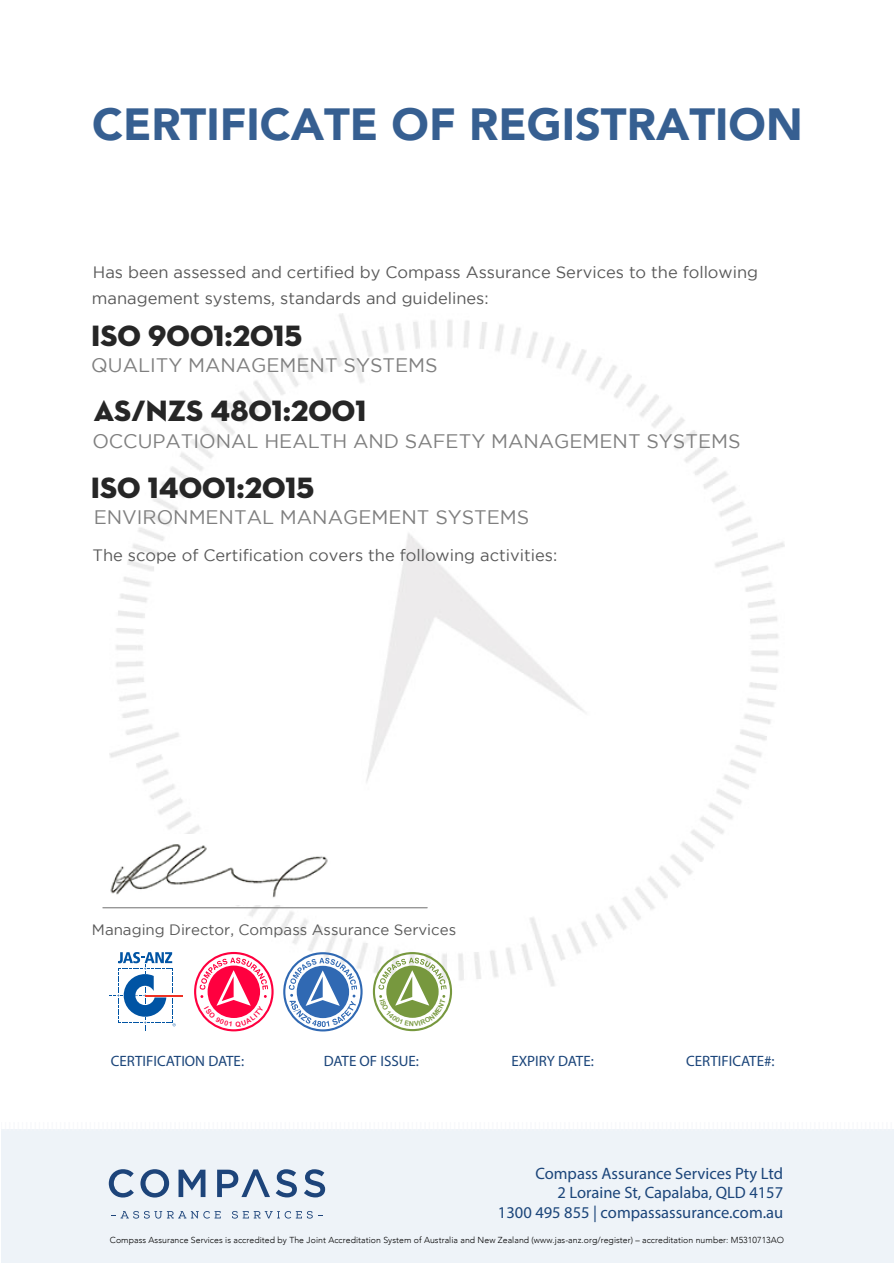
<style>
.page{position:relative;width:894px;height:1263px;background:#fff}
.page>*{position:absolute;margin:0;border:0;box-sizing:border-box;transform-origin:0 0}
.t1{font:900 45px "Avenir";color:#365f91}
.t2{font:30px "Neutra Disp Titling";color:#262626}
.t3{font:19.5px "Gotham";color:#7f7f7f}
.t4{font:16.5px/25.5px "Gotham";color:#595959}
.t5{font:16.5px/19.5px "Myriad Pro";color:#1b457a;text-align:right}
.t6{font:15px "Myriad Pro";color:#1b457a}
.t7{font:15px "Gotham";color:#595959}
.t8{font:300 8.7px "Avenir";letter-spacing:.005em;color:#000}
</style>
<div class="page">
<div style="left:1px;top:1130px;width:892px;height:133px;background:#eef3f8"></div>
<svg style="left:111px;top:1211px;width:109px;height:7px"></svg>
<svg style="left:232px;top:1211px;width:90px;height:7px"></svg>
<svg style="left:109px;top:1169px;width:25px;height:28px"></svg>
<svg style="left:140px;top:1169px;width:29px;height:28px"></svg>
<svg style="left:178px;top:1170px;width:27px;height:27px"></svg>
<svg style="left:304px;top:1169px;width:21px;height:28px"></svg>
<svg style="left:217px;top:1169px;width:80px;height:28px"></svg>
<hr style="left:145px;top:995px;width:37px;height:1px;background:#ee3124">
<svg style="left:110px;top:952px;width:66px;height:79px"></svg>
<svg style="left:283px;top:952px;width:79px;height:79px"></svg>
<hr style="left:103px;top:907px;width:324px;height:1px;background:#7f7f7f">
<img style="left:110px;top:844px;width:218px;height:54px">
<svg style="left:373px;top:952px;width:79px;height:79px"></svg>
<svg style="left:194px;top:952px;width:79px;height:79px"></svg>
<h1 class="t1" style="left:92px;top:86px;width:711px">CERTIFICATE OF REGISTRATION</h1>
<p class="t4" style="left:92px;top:260px;width:667px">Has been assessed and certified by Compass Assurance Services to the following management systems, standards and guidelines:</p>
<h2 class="t2" style="left:91px;top:317px;width:212px">ISO 9001:2015</h2>
<p class="t3" style="left:91px;top:355px;width:347px">QUALITY MANAGEMENT SYSTEMS</p>
<h2 class="t2" style="left:94px;top:392px;width:274px">AS/NZS 4801:2001</h2>
<p class="t3" style="left:92px;top:430px;width:649px">OCCUPATIONAL HEALTH AND SAFETY MANAGEMENT SYSTEMS</p>
<h2 class="t2" style="left:91px;top:469px;width:225px">ISO 14001:2015</h2>
<p class="t3" style="left:94px;top:506px;width:437px">ENVIRONMENTAL MANAGEMENT SYSTEMS</p>
<p class="t4" style="left:92px;top:542px;width:466px">The scope of Certification covers the following activities:</p>
<p class="t7" style="left:92px;top:921px;width:365px">Managing Director, Compass Assurance Services</p>
<p class="t6" style="left:111px;top:1052px;width:135px">CERTIFICATION DATE:</p>
<p class="t6" style="left:323px;top:1052px;width:97px">DATE OF ISSUE:</p>
<p class="t6" style="left:511px;top:1052px;width:84px">EXPIRY DATE:</p>
<p class="t6" style="left:685px;top:1052px;width:90px">CERTIFICATE#:</p>
<p class="t5" style="left:497px;top:1163px;width:286px">Compass Assurance Services Pty Ltd<br>2 Loraine St, Capalaba, QLD 4157<br>1300 495 855 | compassassurance.com.au</p>
<p class="t8" style="left:110px;top:1234px;width:675px">Compass Assurance Services is accredited by The Joint Accreditation System of Australia and New Zealand (www.jas-anz.org/register) – accreditation number: M5310713AO</p>
</div>
